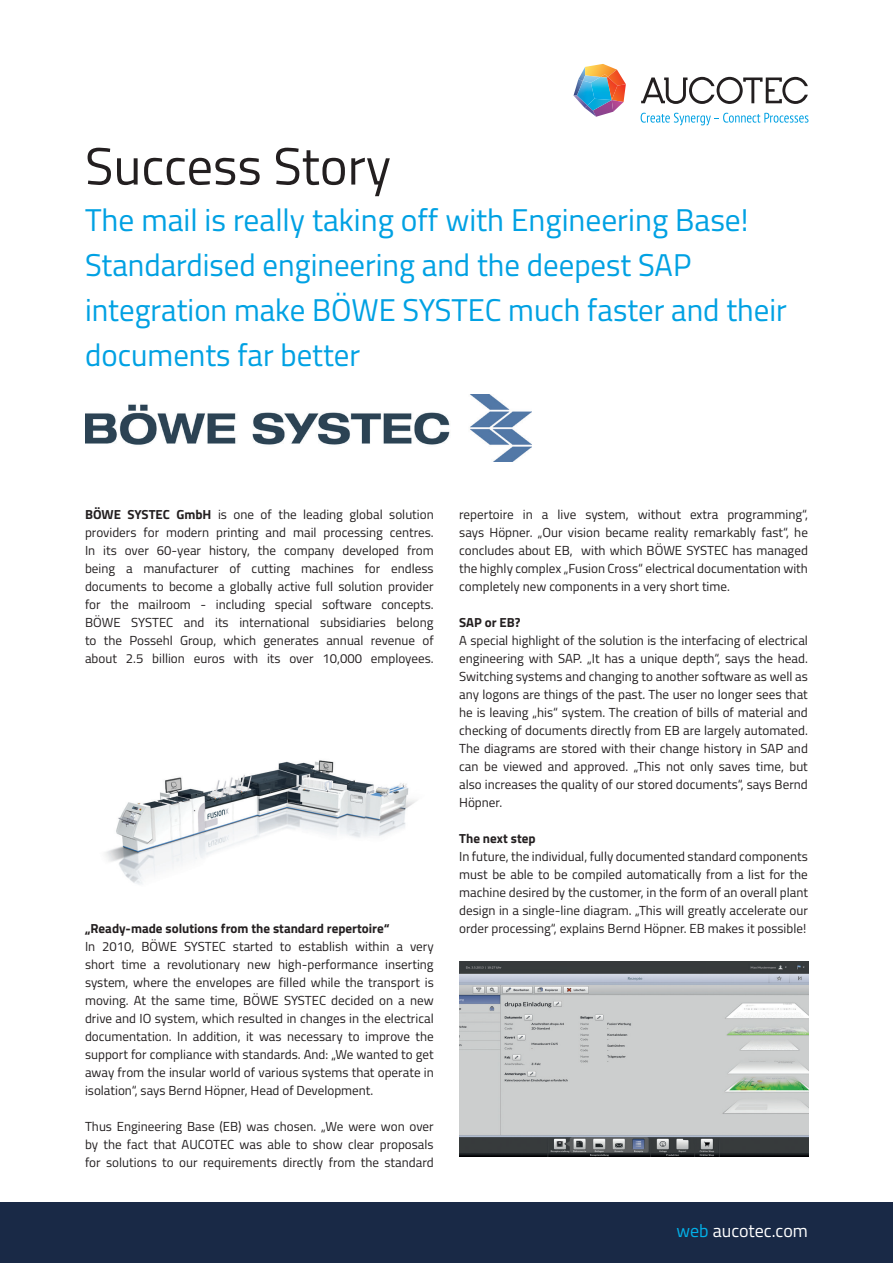
<style>
.page{position:relative;width:893px;height:1263px;background:#fff}
.page>*{position:absolute;margin:0;border:0;box-sizing:border-box;transform-origin:0 0}
.t1{font:52.5px "Titillium";color:#231f20}
.t2{font:31.5px/45px "Titillium";color:#00a1e3}
.t3{font:18px "Titillium";color:#fff}
.t4{font:13.2px/18px "Titillium";color:#231f20;text-align:justify}
.t5{font:700 13.2px "Titillium";color:#231f20}
.s1{font-weight:700}
.s2{color:#02b1e9}
</style>
<div class="page">
<img style="left:85px;top:395px;width:446px;height:66px">
<img style="left:459px;top:961px;width:349px;height:195px">
<img style="left:105px;top:760px;width:312px;height:124px">
<svg style="left:641px;top:77px;width:167px;height:27px"></svg>
<svg style="left:641px;top:113px;width:167px;height:12px"></svg>
<svg style="left:573px;top:64px;width:53px;height:53px"></svg>
<div style="left:0;top:1202px;width:893px;height:61px;background:#192946"></div>
<h1 class="t1" style="left:85px;top:128px;width:308px">Success Story</h1>
<h2 class="t2" style="left:85px;top:196px;width:703px">The mail is really taking off with Engineering Base!<br>Standardised engineering and the deepest SAP integration make BÖWE SYSTEC much faster and their documents far better</h2>
<p class="t4" style="left:85px;top:505px;width:350px"><span class="s1">BÖWE SYSTEC GmbH</span> is one of the leading global solution providers for modern printing and mail processing centres.<br>In its over 60-year history, the company developed from being a manufacturer of cutting machines for endless documents to become a globally active full solution provider for the mailroom - including special software concepts.<br>BÖWE SYSTEC and its international subsidiaries belong to the Possehl Group, which generates annual revenue of about 2.5 billion euros with its over 10,000 employees.</p>
<p class="t5" style="left:85px;top:918px;width:306px">„Ready-made solutions from the standard repertoire“</p>
<p class="t4" style="left:85px;top:937px;width:350px">In 2010, BÖWE SYSTEC started to establish within a very short time a revolutionary new high-performance inserting system, where the envelopes are filled while the transport is moving. At the same time, BÖWE SYSTEC decided on a new drive and IO system, which resulted in changes in the electrical documentation. In addition, it was necessary to improve the support for compliance with standards. And: „We wanted to get away from the insular world of various systems that operate in isolation“, says Bernd Höpner, Head of Development.</p>
<p class="t4" style="left:85px;top:1117px;width:350px">Thus Engineering Base (EB) was chosen. „We were won over by the fact that AUCOTEC was able to show clear proposals for solutions to our requirements directly from the standard</p>
<p class="t4" style="left:459px;top:505px;width:350px">repertoire in a live system, without extra programming“, says Höpner. „Our vision became reality remarkably fast“, he concludes about EB, with which BÖWE SYSTEC has managed the highly complex „Fusion Cross“ electrical documentation with completely new components in a very short time.</p>
<p class="t5" style="left:459px;top:612px;width:63px">SAP or EB?</p>
<p class="t4" style="left:459px;top:631px;width:350px">A special highlight of the solution is the interfacing of electrical engineering with SAP. „It has a unique depth“, says the head.<br>Switching systems and changing to another software as well as any logons are things of the past. The user no longer sees that he is leaving „his“ system. The creation of bills of material and checking of documents directly from EB are largely automated.<br>The diagrams are stored with their change history in SAP and can be viewed and approved. „This not only saves time, but also increases the quality of our stored documents“, says Bernd Höpner.</p>
<p class="t5" style="left:459px;top:828px;width:78px">The next step</p>
<p class="t4" style="left:459px;top:847px;width:350px">In future, the individual, fully documented standard components must be able to be compiled automatically from a list for the machine desired by the customer, in the form of an overall plant design in a single-line diagram. „This will greatly accelerate our order processing“, explains Bernd Höpner. EB makes it possible!</p>
<h3 class="t3" style="left:677px;top:1218px;width:133px"><span class="s2">web</span> aucotec.com</h3>
</div>
